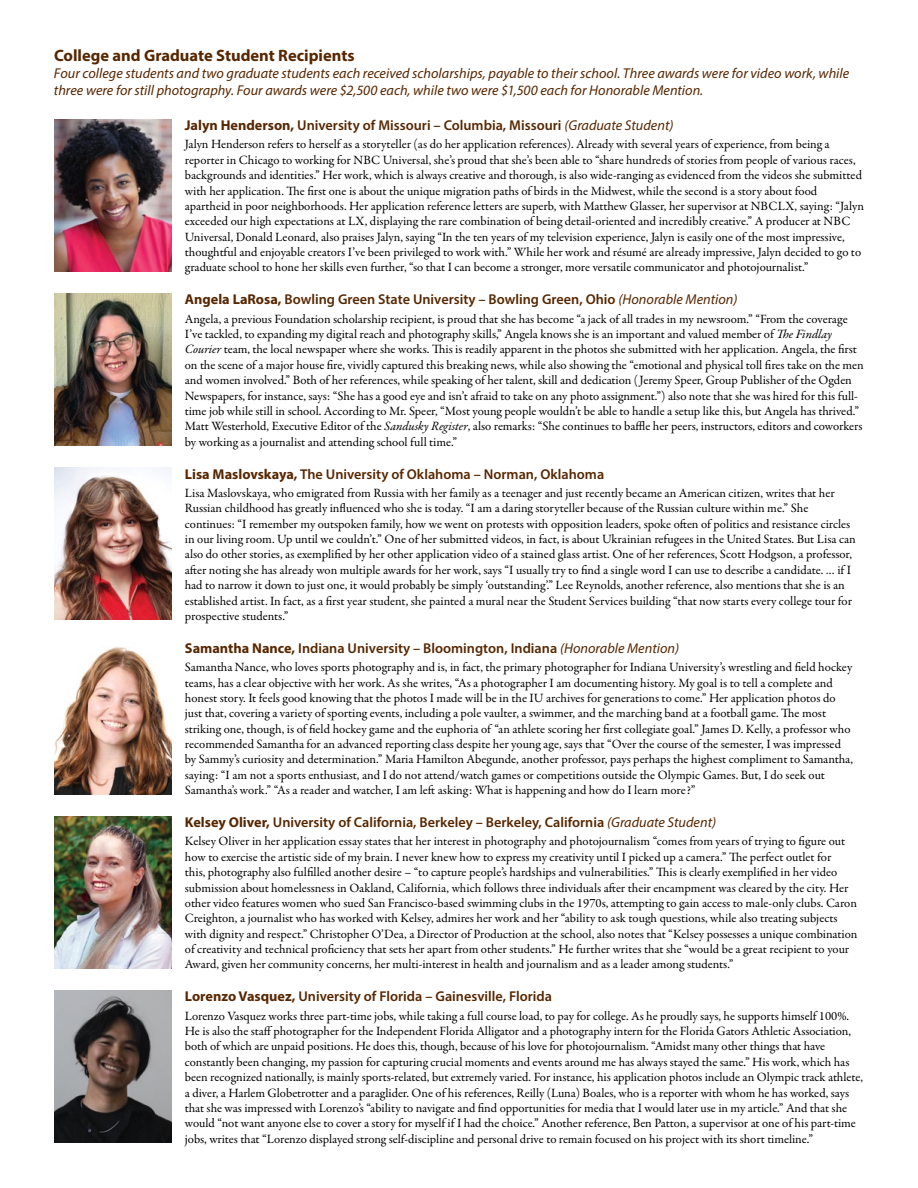
<style>
.page{position:relative;width:918px;height:1188px;background:#fff}
.page>*{position:absolute;margin:0;border:0;box-sizing:border-box;transform-origin:0 0}
.t1{font:700 16.5px "Myriad Pro";color:#572700}
.t2{font:600 14.25px "Myriad Pro";color:#572700}
.t3{font:italic 14.25px/17.1px "Myriad Pro";color:#572700}
.t4{font:12.75px/15.5px "Garamond Premr Pro";letter-spacing:-.005em;color:#000}
.s1{font-weight:700}
.s2{font-weight:400;font-style:italic}
.s3{font-style:italic}
</style>
<div class="page">
<img style="left:54px;top:119px;width:117px;height:152px">
<img style="left:54px;top:294px;width:117px;height:152px">
<img style="left:54px;top:468px;width:117px;height:152px">
<img style="left:54px;top:647px;width:117px;height:147px">
<img style="left:54px;top:816px;width:117px;height:152px">
<img style="left:54px;top:991px;width:117px;height:152px">
<p class="t1" style="left:54px;top:45px;width:302px">College and Graduate Student Recipients</p>
<p class="t3" style="left:54px;top:65px;width:797px">Four college students and two graduate students each received scholarships, payable to their school. Three awards were for video work, while three were for still photography. Four awards were $2,500 each, while two were $1,500 each for Honorable Mention.</p>
<p class="t2" style="left:185px;top:116px;width:490px"><span class="s1">Jalyn Henderson,</span> University of Missouri – Columbia, Missouri <span class="s2">(Graduate Student)</span></p>
<p class="t4" style="left:185px;top:137px;width:681px">Jalyn Henderson refers to herself as a storyteller (as do her application references). Already with several years of experience, from being a reporter in Chicago to working for NBC Universal, she’s proud that she’s been able to “share hundreds of stories from people of various races, backgrounds and identities.” Her work, which is always creative and thorough, is also wide-ranging as evidenced from the videos she submitted with her application. The first one is about the unique migration paths of birds in the Midwest, while the second is a story about food apartheid in poor neighborhoods. Her application reference letters are superb, with Matthew Glasser, her supervisor at NBCLX, saying: “Jalyn exceeded our high expectations at LX, displaying the rare combination of being detail-oriented and incredibly creative.” A producer at NBC Universal, Donald Leonard, also praises Jalyn, saying “In the ten years of my television experience, Jalyn is easily one of the most impressive, thoughtful and enjoyable creators I’ve been privileged to work with.” While her work and résumé are already impressive, Jalyn decided to go to graduate school to hone her skills even further, “so that I can become a stronger, more versatile communicator and photojournalist.”</p>
<p class="t2" style="left:185px;top:290px;width:554px"><span class="s1">Angela LaRosa,</span> Bowling Green State University – Bowling Green, Ohio <span class="s2">(Honorable Mention)</span></p>
<p class="t4" style="left:185px;top:311px;width:680px">Angela, a previous Foundation scholarship recipient, is proud that she has become “a jack of all trades in my newsroom.” “From the coverage I’ve tackled, to expanding my digital reach and photography skills,” Angela knows she is an important and valued member of <span class="s3">The Findlay Courier</span> team, the local newspaper where she works. This is readily apparent in the photos she submitted with her application. Angela, the first on the scene of a major house fire, vividly captured this breaking news, while also showing the “emotional and physical toll fires take on the men and women involved.” Both of her references, while speaking of her talent, skill and dedication (Jeremy Speer, Group Publisher of the Ogden Newspapers, for instance, says: “She has a good eye and isn’t afraid to take on any photo assignment.”) also note that she was hired for this full&shy;time job while still in school. According to Mr. Speer, “Most young people wouldn’t be able to handle a setup like this, but Angela has thrived.” Matt Westerhold, Executive Editor of the <span class="s3">Sandusky Register</span>, also remarks: “She continues to baffle her peers, instructors, editors and coworkers by working as a journalist and attending school full time.”</p>
<p class="t2" style="left:185px;top:465px;width:421px"><span class="s1">Lisa Maslovskaya,</span> The University of Oklahoma – Norman, Oklahoma</p>
<p class="t4" style="left:185px;top:485px;width:673px">Lisa Maslovskaya, who emigrated from Russia with her family as a teenager and just recently became an American citizen, writes that her Russian childhood has greatly influenced who she is today. “I am a daring storyteller because of the Russian culture within me.” She continues: “I remember my outspoken family, how we went on protests with opposition leaders, spoke often of politics and resistance circles in our living room. Up until we couldn’t.” One of her submitted videos, in fact, is about Ukrainian refugees in the United States. But Lisa can also do other stories, as exemplified by her other application video of a stained glass artist. One of her references, Scott Hodgson, a professor, after noting she has already won multiple awards for her work, says “I usually try to find a single word I can use to describe a candidate. … if I had to narrow it down to just one, it would probably be simply ‘outstanding’.” Lee Reynolds, another reference, also mentions that she is an established artist. In fact, as a first year student, she painted a mural near the Student Services building “that now starts every college tour for prospective students.”</p>
<p class="t2" style="left:185px;top:639px;width:496px"><span class="s1">Samantha Nance,</span> Indiana University – Bloomington, Indiana <span class="s2">(Honorable Mention)</span></p>
<p class="t4" style="left:185px;top:660px;width:670px">Samantha Nance, who loves sports photography and is, in fact, the primary photographer for Indiana University’s wrestling and field hockey teams, has a clear objective with her work. As she writes, “As a photographer I am documenting history. My goal is to tell a complete and honest story. It feels good knowing that the photos I made will be in the IU archives for generations to come.” Her application photos do just that, covering a variety of sporting events, including a pole vaulter, a swimmer, and the marching band at a football game. The most striking one, though, is of field hockey game and the euphoria of “an athlete scoring her first collegiate goal.” James D. Kelly, a professor who recommended Samantha for an advanced reporting class despite her young age, says that “Over the course of the semester, I was impressed by Sammy’s curiosity and determination.” Maria Hamilton Abegunde, another professor, pays perhaps the highest compliment to Samantha, saying: “I am not a sports enthusiast, and I do not attend/watch games or competitions outside the Olympic Games. But, I do seek out Samantha’s work.” “As a reader and watcher, I am left asking: What is happening and how do I learn more?”</p>
<p class="t2" style="left:185px;top:813px;width:533px"><span class="s1">Kelsey Oliver,</span> University of California, Berkeley – Berkeley, California <span class="s2">(Graduate Student)</span></p>
<p class="t4" style="left:185px;top:834px;width:674px">Kelsey Oliver in her application essay states that her interest in photography and photojournalism “comes from years of trying to figure out how to exercise the artistic side of my brain. I never knew how to express my creativity until I picked up a camera.” The perfect outlet for<br>this, photography also fulfilled another desire – “to capture people’s hardships and vulnerabilities.” This is clearly exemplified in her video submission about homelessness in Oakland, California, which follows three individuals after their encampment was cleared by the city. Her other video features women who sued San Francisco-based swimming clubs in the 1970s, attempting to gain access to male-only clubs. Caron Creighton, a journalist who has worked with Kelsey, admires her work and her “ability to ask tough questions, while also treating subjects with dignity and respect.” Christopher O’Dea, a Director of Production at the school, also notes that “Kelsey possesses a unique combination of creativity and technical proficiency that sets her apart from other students.” He further writes that she “would be a great recipient to your Award, given her community concerns, her multi-interest in health and journalism and as a leader among students.”</p>
<p class="t2" style="left:185px;top:987px;width:369px"><span class="s1">Lorenzo Vasquez,</span> University of Florida – Gainesville, Florida</p>
<p class="t4" style="left:185px;top:1008px;width:680px">Lorenzo Vasquez works three part-time jobs, while taking a full course load, to pay for college. As he proudly says, he supports himself 100%.<br>He is also the staff photographer for the Independent Florida Alligator and a photography intern for the Florida Gators Athletic Association, both of which are unpaid positions. He does this, though, because of his love for photojournalism. “Amidst many other things that have constantly been changing, my passion for capturing crucial moments and events around me has always stayed the same.” His work, which has been recognized nationally, is mainly sports-related, but extremely varied. For instance, his application photos include an Olympic track athlete, a diver, a Harlem Globetrotter and a paraglider. One of his references, Reilly (Luna) Boales, who is a reporter with whom he has worked, says that she was impressed with Lorenzo’s “ability to navigate and find opportunities for media that I would later use in my article.” And that she would “not want anyone else to cover a story for myself if I had the choice.” Another reference, Ben Patton, a supervisor at one of his part-time jobs, writes that “Lorenzo displayed strong self-discipline and personal drive to remain focused on his project with its short timeline.”</p>
</div>
